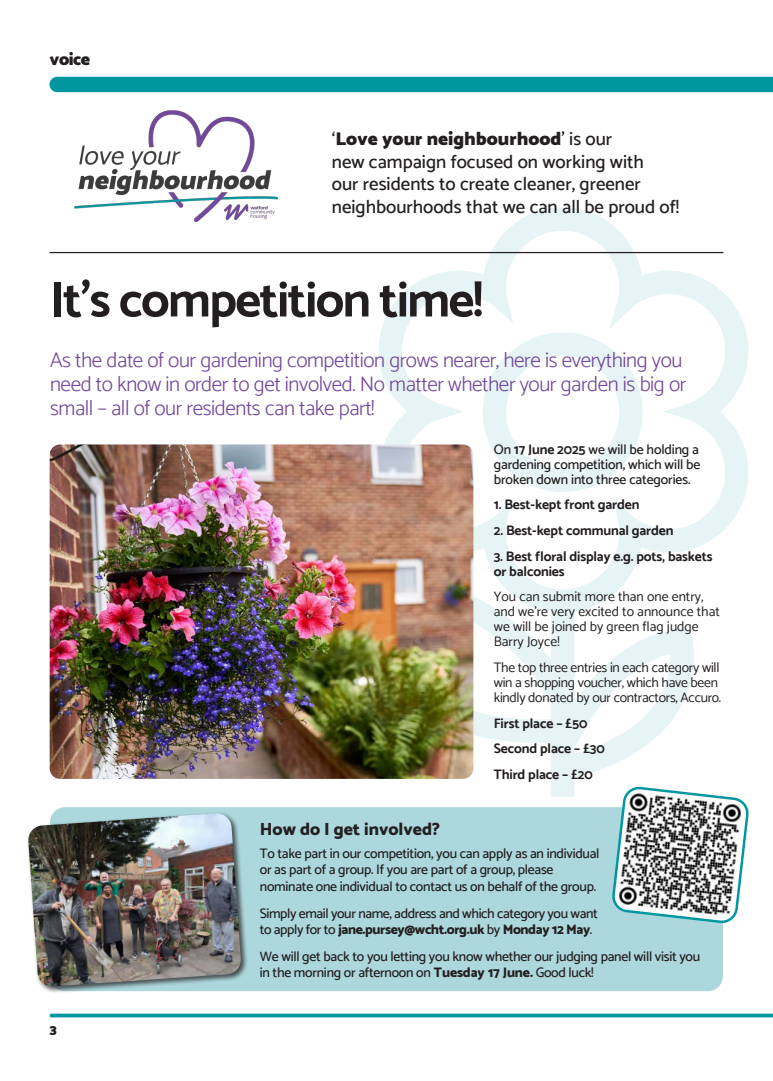
<style>
.page{position:relative;width:773px;height:1081px;background:#fff}
.page>*{position:absolute;margin:0;border:0;box-sizing:border-box;transform-origin:0 0}
.Body_1_abc_bullets{font:700 50px "Catamaran";letter-spacing:-.03em;color:#231f20}
.Body_1_abc_bullets-2{font:300 21.25px/23.8px "Catamaran";letter-spacing:-.02em;color:#73479c}
.t1{font:500 18.75px/22.5px "Catamaran";color:#231f20}
.t2{font:800 17.5px "Catamaran";color:#231f20}
.Body_1_abc_bullets-3{font:900 17.5px "Catamaran";letter-spacing:-.03em;color:#231f20}
.Body_1_abc_bullets-4{font:500 13.75px/16.2px "Catamaran";letter-spacing:-.02em;color:#231f20}
.Body_1_abc_bullets-5{font:700 13.75px/15px "Catamaran";letter-spacing:-.01em;color:#231f20}
.Body_1_abc_bullets-6{font:13.75px/15px "Catamaran";letter-spacing:-.02em;color:#231f20}
.Body_1_abc_bullets-7{font:13.75px/15px "Catamaran";color:#231f20}
.Body_1_abc_bullets-8{font:900 13.75px "Catamaran";color:#231f20}
.s1{font-weight:900}
.s2{font-weight:700}
.s3{font-weight:800}
</style>
<div class="page">
<svg style="left:372px;top:251px;width:377px;height:520px"></svg>
<svg style="left:475px;top:207px;width:175px;height:590px"></svg>
<img style="left:75px;top:110px;width:202px;height:111px">
<div style="left:49px;top:77px;width:723px;height:15px;background:#0097a0"></div>
<svg style="left:50px;top:1013px;width:722px;height:4px;background:#2aa8af"></svg>
<div style="left:50px;top:807px;width:672px;height:184px;background:#acd7dc;border-radius:15px"></div>
<div style="left:26px;top:811px;width:222px;height:183px;background:#231f20;opacity:.75"></div>
<img style="left:28px;top:813px;width:213px;height:174px">
<img style="left:50px;top:444px;width:423px;height:335px">
<hr style="left:50px;top:252px;width:673px;height:1px;background:#231f20">
<svg style="left:612px;top:787px;width:136px;height:137px"></svg>
<p class="Body_1_abc_bullets-3" style="left:50px;top:49px;width:42px">voice</p>
<p class="t1" style="left:332px;top:128px;width:349px">‘<span class="s1">Love your neighbourhood</span>’ is our<br>new campaign focused on working with<br>our residents to create cleaner, greener neighbourhoods that we can all be proud of!</p>
<p class="Body_1_abc_bullets" style="left:50px;top:270px;width:435px">It’s competition time!</p>
<p class="Body_1_abc_bullets-2" style="left:50px;top:348px;width:637px">As the date of our gardening competition grows nearer, here is everything you need to know in order to get involved. No matter whether your garden is big or small – all of our residents can take part!</p>
<p class="Body_1_abc_bullets-4" style="left:493px;top:441px;width:208px;line-height:15px;text-align:justify">On <span class="s2">17 June 2025</span> we will be holding a gardening competition, which will be broken down into three categories.</p>
<p class="Body_1_abc_bullets-5" style="left:493px;top:497px;width:147px">1. Best-kept front garden</p>
<p class="Body_1_abc_bullets-5" style="left:493px;top:523px;width:181px">2. Best-kept communal garden</p>
<p class="Body_1_abc_bullets-5" style="left:493px;top:548px;width:220px">3. Best floral display e.g. pots, baskets or balconies</p>
<p class="Body_1_abc_bullets-7" style="left:493px;top:589px;width:227px">You can submit more than one entry, and we’re very excited to announce that we will be joined by green flag judge<br>Barry Joyce!</p>
<p class="Body_1_abc_bullets-6" style="left:493px;top:660px;width:229px">The top three entries in each category will win a shopping voucher, which have been kindly donated by our contractors, Accuro.</p>
<p class="Body_1_abc_bullets-5" style="left:493px;top:715px;width:95px">First place – £50</p>
<p class="Body_1_abc_bullets-5" style="left:493px;top:741px;width:112px">Second place – £30</p>
<p class="Body_1_abc_bullets-5" style="left:493px;top:766px;width:100px">Third place – £20</p>
<p class="Body_1_abc_bullets-8" style="left:50px;top:1021px;width:9px">3</p>
<p class="t2" style="left:260px;top:818px;width:182px">How do I get involved?</p>
<p class="Body_1_abc_bullets-4" style="left:260px;top:845px;width:341px">To take part in our competition, you can apply as an individual or as part of a group. If you are part of a group, please nominate one individual to contact us on behalf of the group.</p>
<p class="Body_1_abc_bullets-4" style="left:260px;top:904px;width:339px">Simply email your name, address and which category you want to apply for to <span class="s3">jane.pursey@wcht.org.uk</span> by <span class="s3">Monday 12 May</span>.</p>
<p class="Body_1_abc_bullets-4" style="left:260px;top:948px;width:442px">We will get back to you letting you know whether our judging panel will visit you in the morning or afternoon on <span class="s3">Tuesday 17 June.</span> Good luck!</p>
</div>
